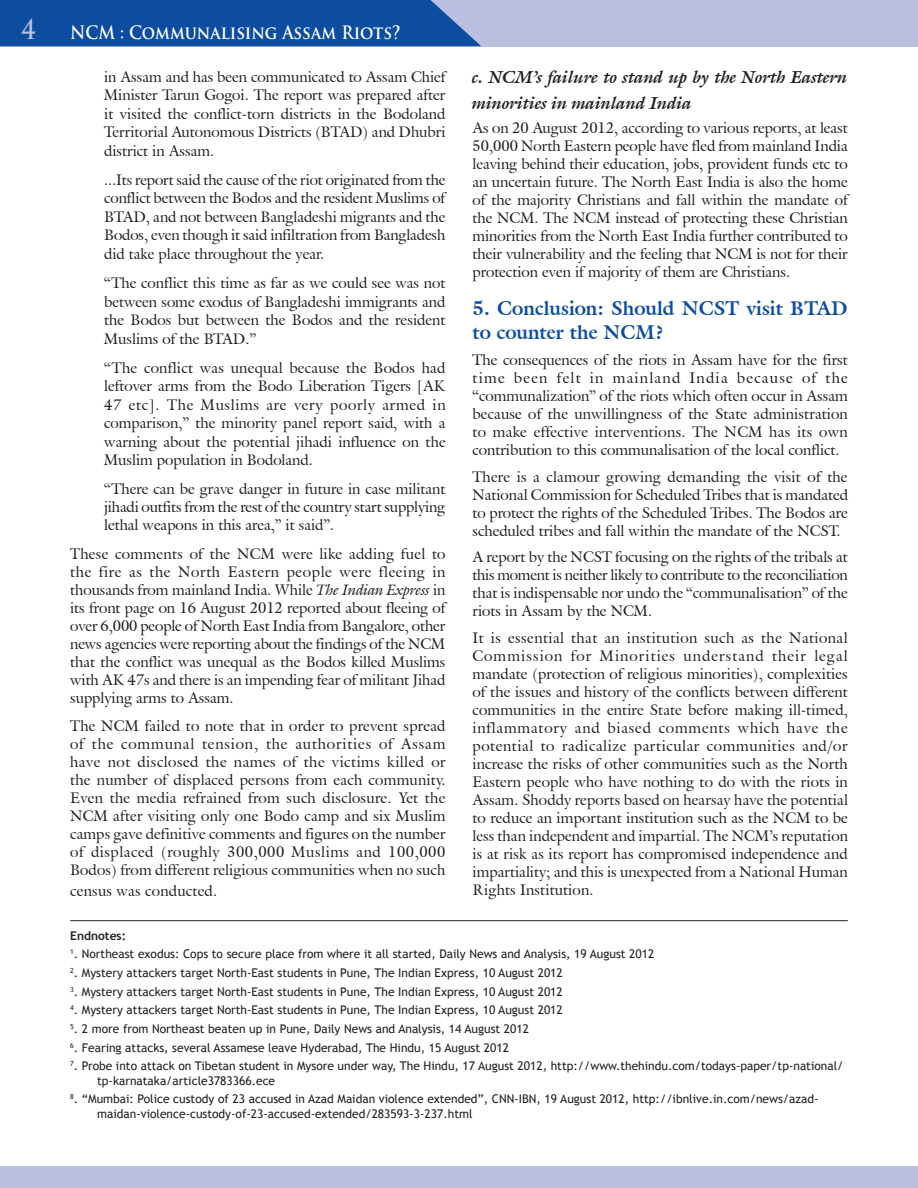
<style>
.page{position:relative;width:918px;height:1188px;background:#fff}
.page>*{position:absolute;margin:0;border:0;box-sizing:border-box;transform-origin:0 0}
.t1{font:700 27px "Trajan Pro";color:#babfe0;scale:.9 1}
.para_head{font:700 19.5px/23.4px "Galliard IT Cby BT";color:#0d4da1}
.t2{font:700 18px "Trajan Pro";color:#fff;scale:.9 1}
.Sub_Head{font:italic 700 17.25px/25.2px "Galliard IT Cby BT";color:#231f20}
.BODY_TEXT{font:15px/18px "Galliard IT Cby BT";color:#231f20;text-align:justify}
.FOOTNOTE{font:12px/14.4px "Trebuchet MS";color:#231f20}
.FOOTNOTE-2{font:700 12px "Trebuchet MS";color:#231f20}
.s1{font-style:italic}
</style>
<div class="page">
<div style="left:0;top:0;width:918px;height:46px;background:#babfe0"></div>
<div style="left:0;top:1167px;width:918px;height:21px;background:#babfe0"></div>
<div style="left:0;top:0;width:481px;height:46px;background:#0d4da1"></div>
<hr style="left:70px;top:920px;width:778px;height:1px;background:#231f20">
<p class="t1" style="left:21px;top:13px;width:18px">4</p>
<p class="t2" style="left:70px;top:21px;width:369px">NCM : Communalising Assam Riots?</p>
<p class="BODY_TEXT" style="left:104px;top:67px;width:343px;line-height:18.5px">in Assam and has been communicated to Assam Chief Minister Tarun Gogoi. The report was prepared after it visited the conflict-torn districts in the Bodoland Territorial Autonomous Districts (BTAD) and Dhubri district in Assam.</p>
<p class="BODY_TEXT" style="left:104px;top:170px;width:343px;line-height:18.5px">...Its report said the cause of the riot originated from the conflict between the Bodos and the resident Muslims of BTAD, and not between Bangladeshi migrants and the Bodos, even though it said infiltration from Bangladesh did take place throughout the year.</p>
<p class="BODY_TEXT" style="left:104px;top:274px;width:343px;line-height:18.5px">“The conflict this time as far as we could see was not between some exodus of Bangladeshi immigrants and the Bodos but between the Bodos and the resident Muslims of the BTAD.”</p>
<p class="BODY_TEXT" style="left:104px;top:358px;width:343px;line-height:18.5px">“The conflict was unequal because the Bodos had leftover arms from the Bodo Liberation Tigers [AK 47 etc]. The Muslims are very poorly armed in comparison,” the minority panel report said, with a warning about the potential jihadi influence on the Muslim population in Bodoland.</p>
<p class="BODY_TEXT" style="left:104px;top:480px;width:343px">“There can be grave danger in future in case militant jihadi outfits from the rest of the country start supplying lethal weapons in this area,” it said”.</p>
<p class="BODY_TEXT" style="left:70px;top:544px;width:377px">These comments of the NCM were like adding fuel to the fire as the North Eastern people were fleeing in thousands from mainland India. While <span class="s1">The Indian Express</span> in its front page on 16 August 2012 reported about fleeing of over 6,000 people of North East India from Bangalore, other news agencies were reporting about the findings of the NCM that the conflict was unequal as the Bodos killed Muslims with AK 47s and there is an impending fear of militant Jihad supplying arms to Assam.</p>
<p class="BODY_TEXT" style="left:70px;top:717px;width:377px">The NCM failed to note that in order to prevent spread of the communal tension, the authorities of Assam have not disclosed the names of the victims killed or the number of displaced persons from each community.<br>Even the media refrained from such disclosure. Yet the NCM after visiting only one Bodo camp and six Muslim camps gave definitive comments and figures on the number of displaced (roughly 300,000 Muslims and 100,000<br>Bodos) from different religious communities when no such</p>
<p class="BODY_TEXT" style="left:70px;top:882px;width:149px">census was conducted.</p>
<p class="Sub_Head" style="left:472px;top:64px;width:377px">c. NCM’s failure to stand up by the North Eastern minorities in mainland India</p>
<p class="BODY_TEXT" style="left:472px;top:119px;width:377px">As on 20 August 2012, according to various reports, at least 50,000 North Eastern people have fled from mainland India leaving behind their education, jobs, provident funds etc to an uncertain future. The North East India is also the home of the majority Christians and fall within the mandate of the NCM. The NCM instead of protecting these Christian minorities from the North East India further contributed to their vulnerability and the feeling that NCM is not for their protection even if majority of them are Christians.</p>
<p class="para_head" style="left:472px;top:297px;width:377px">5. Conclusion: Should NCST visit BTAD to counter the NCM?</p>
<p class="BODY_TEXT" style="left:472px;top:351px;width:377px">The consequences of the riots in Assam have for the first time been felt in mainland India because of the “communalization” of the riots which often occur in Assam because of the unwillingness of the State administration to make effective interventions. The NCM has its own contribution to this communalisation of the local conflict.</p>
<p class="BODY_TEXT" style="left:472px;top:467px;width:377px">There is a clamour growing demanding the visit of the National Commission for Scheduled Tribes that is mandated to protect the rights of the Scheduled Tribes. The Bodos are scheduled tribes and fall within the mandate of the NCST.</p>
<p class="BODY_TEXT" style="left:472px;top:548px;width:377px">A report by the NCST focusing on the rights of the tribals at this moment is neither likely to contribute to the reconciliation that is indispensable nor undo the “communalisation” of the riots in Assam by the NCM.</p>
<p class="BODY_TEXT" style="left:472px;top:628px;width:377px">It is essential that an institution such as the National Commission for Minorities understand their legal mandate (protection of religious minorities), complexities of the issues and history of the conflicts between different communities in the entire State before making ill-timed, inflammatory and biased comments which have the potential to radicalize particular communities and/or increase the risks of other communities such as the North Eastern people who have nothing to do with the riots in Assam. Shoddy reports based on hearsay have the potential to reduce an important institution such as the NCM to be less than independent and impartial. The NCM’s reputation is at risk as its report has compromised independence and impartiality; and this is unexpected from a National Human Rights Institution.</p>
<p class="FOOTNOTE-2" style="left:70px;top:928px;width:57px">Endnotes:</p>
<p class="FOOTNOTE" style="left:70px;top:947px;width:586px"><sup>1</sup>. Northeast exodus: Cops to secure place from where it all started, Daily News and Analysis, 19 August 2012</p>
<p class="FOOTNOTE" style="left:70px;top:966px;width:494px"><sup>2</sup>. Mystery attackers target North-East students in Pune, The Indian Express, 10 August 2012</p>
<p class="FOOTNOTE" style="left:70px;top:984px;width:494px"><sup>3</sup>. Mystery attackers target North-East students in Pune, The Indian Express, 10 August 2012</p>
<p class="FOOTNOTE" style="left:70px;top:1003px;width:494px"><sup>4</sup>. Mystery attackers target North-East students in Pune, The Indian Express, 10 August 2012</p>
<p class="FOOTNOTE" style="left:70px;top:1022px;width:460px"><sup>5</sup>. 2 more from Northeast beaten up in Pune, Daily News and Analysis, 14 August 2012</p>
<p class="FOOTNOTE" style="left:70px;top:1040px;width:440px"><sup>6</sup>. Fearing attacks, several Assamese leave Hyderabad, The Hindu, 15 August 2012</p>
<p class="FOOTNOTE" style="left:97px;top:1059px;width:748px;text-indent:-27px"><sup>7</sup>. Probe into attack on Tibetan student in Mysore under way, The Hindu, 17 August 2012, http://www.thehindu.com/todays-paper/tp-national/ tp-karnataka/article3783366.ece</p>
<p class="FOOTNOTE" style="left:97px;top:1092px;width:723px;text-indent:-27px"><sup>8</sup>. “Mumbai: Police custody of 23 accused in Azad Maidan violence extended”, CNN-IBN, 19 August 2012, http://ibnlive.in.com/news/azad&shy;maidan-violence-custody-of-23-accused-extended/283593-3-237.html</p>
</div>
